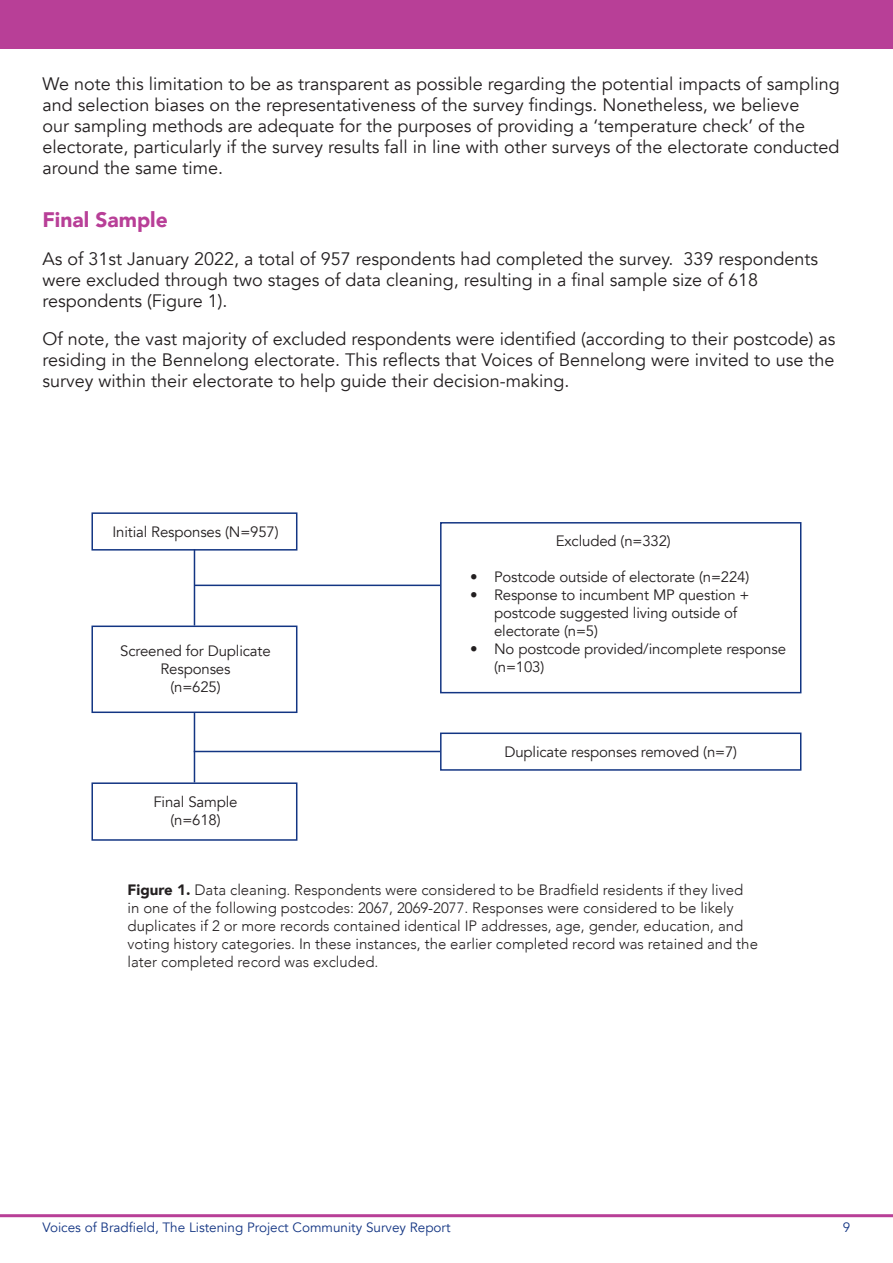
<style>
.page{position:relative;width:893px;height:1263px;background:#fff}
.page>*{position:absolute;margin:0;border:0;box-sizing:border-box;transform-origin:0 0}
.Sub_Title{font:900 21px "Avenir";color:#b83f97}
.Body_Text{font:18px/21px "Avenir";color:#231f20}
.t1{font:300 15px/18px "Avenir";color:#231f20}
.Flowchart_text{font:15px/18px "Avenir";letter-spacing:-.01em;color:#231f20}
.t2{font:13.5px "Avenir";color:#133583}
.s1{font-weight:900}
</style>
<div class="page">
<hr style="left:0;top:1214px;width:893px;height:3px;background:#b83f97">
<div style="left:0;top:0;width:893px;height:49px;background:#b83f97"></div>
<div style="left:91px;top:512px;width:206px;height:39px;border:2px solid #133583"></div>
<div style="left:91px;top:625px;width:206px;height:88px;border:2px solid #133583"></div>
<div style="left:91px;top:782px;width:206px;height:59px;border:2px solid #133583"></div>
<div style="left:440px;top:522px;width:361px;height:171px;border:2px solid #133583"></div>
<div style="left:440px;top:732px;width:361px;height:39px;border:2px solid #133583"></div>
<hr style="left:194px;top:549px;width:1px;height:76px;background:#133583">
<hr style="left:194px;top:713px;width:1px;height:69px;background:#133583">
<hr style="left:194px;top:585px;width:246px;height:1px;background:#133583">
<hr style="left:194px;top:751px;width:246px;height:1px;background:#133583">
<p class="Body_Text" style="left:43px;top:74px;width:799px">We note this limitation to be as transparent as possible regarding the potential impacts of sampling and selection biases on the representativeness of the survey findings. Nonetheless, we believe<br>our sampling methods are adequate for the purposes of providing a ‘temperature check’ of the electorate, particularly if the survey results fall in line with other surveys of the electorate conducted around the same time.</p>
<p class="Sub_Title" style="left:43px;top:202px;width:127px">Final Sample</p>
<p class="Body_Text" style="left:43px;top:249px;width:777px">As of 31st January 2022, a total of 957 respondents had completed the survey. 339 respondents were excluded through two stages of data cleaning, resulting in a final sample size of 618 respondents (Figure 1).</p>
<p class="Body_Text" style="left:43px;top:329px;width:794px;text-align:justify">Of note, the vast majority of excluded respondents were identified (according to their postcode) as residing in the Bennelong electorate. This reflects that Voices of Bennelong were invited to use the survey within their electorate to help guide their decision-making.</p>
<p class="Flowchart_text" style="left:112px;top:523px;width:168px">Initial Responses (N=957)</p>
<p class="Flowchart_text" style="left:120px;top:642px;width:152px;text-align:center">Screened for Duplicate<br>Responses</p>
<p class="Flowchart_text" style="left:170px;top:678px;width:52px">(n=625)</p>
<p class="Flowchart_text" style="left:153px;top:793px;width:86px">Final Sample</p>
<p class="Flowchart_text" style="left:170px;top:811px;width:52px">(n=618)</p>
<p class="Flowchart_text" style="left:556px;top:532px;width:117px">Excluded (n=332)</p>
<p class="Flowchart_text" style="left:470px;top:568px;width:281px">• Postcode outside of electorate (n=224)</p>
<p class="Flowchart_text" style="left:494px;top:586px;width:257px;text-indent:-24px">• Response to incumbent MP question + postcode suggested living outside of electorate (n=5)</p>
<p class="Flowchart_text" style="left:494px;top:640px;width:293px;text-indent:-24px">• No postcode provided/incomplete response (n=103)</p>
<p class="Flowchart_text" style="left:504px;top:743px;width:234px">Duplicate responses removed (n=7)</p>
<p class="t1" style="left:128px;top:881px;width:632px"><span class="s1">Figure 1.</span> Data cleaning. Respondents were considered to be Bradfield residents if they lived in one of the following postcodes: 2067, 2069-2077. Responses were considered to be likely duplicates if 2 or more records contained identical IP addresses, age, gender, education, and voting history categories. In these instances, the earlier completed record was retained and the later completed record was excluded.</p>
<p class="t2" style="left:43px;top:1219px;width:409px">Voices of Bradfield, The Listening Project Community Survey Report</p>
<p class="t2" style="left:843px;top:1219px;width:9px">9</p>
</div>
